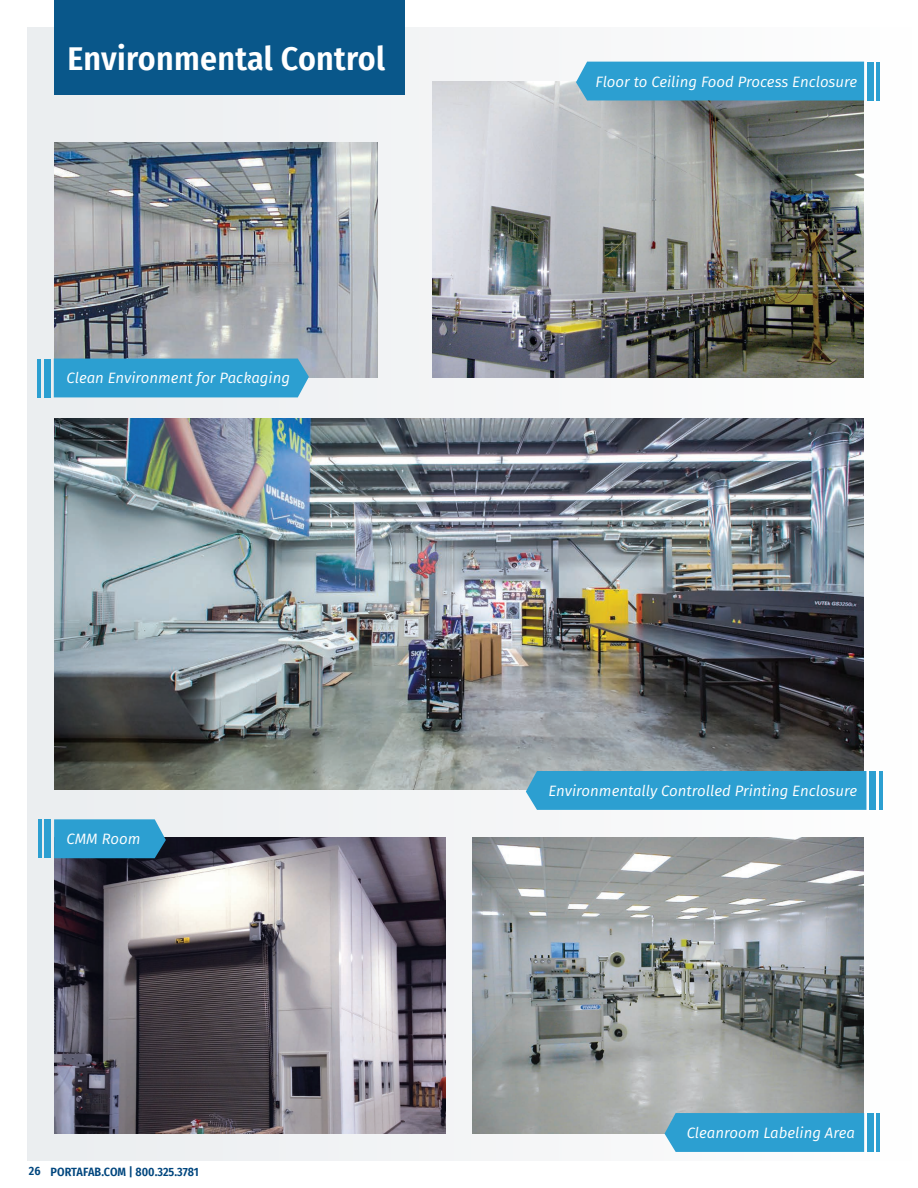
<style>
.page{position:relative;width:918px;height:1188px;background:#fff}
.page>*{position:absolute;margin:0;border:0;box-sizing:border-box;transform-origin:0 0}
.t1{font:600 33px "Fira Sans Condensed";letter-spacing:.01em;color:#fff}
.teale_copy{font:italic 15px "Fira Sans";color:#fff}
.t2{font:600 12px "Fira Sans Condensed";color:#00467e}
</style>
<div class="page">
<div style="left:27px;top:27px;width:891px;height:1134px;background:#f3f5f6"></div>
<img style="left:54px;top:418px;width:810px;height:371px">
<div style="left:54px;top:0;width:351px;height:94px;background:#09578a"></div>
<img style="left:432px;top:81px;width:432px;height:297px">
<img style="left:54px;top:837px;width:392px;height:297px">
<img style="left:472px;top:837px;width:392px;height:297px">
<div style="left:576px;top:62px;width:288px;height:38px;background:#2c9fd1"></div>
<div style="left:867px;top:62px;width:7px;height:38px;background:#2c9fd1"></div>
<hr style="left:876px;top:62px;width:4px;height:38px;background:#2c9fd1">
<img style="left:54px;top:143px;width:324px;height:235px">
<div style="left:526px;top:771px;width:340px;height:39px;background:#2c9fd1"></div>
<div style="left:869px;top:771px;width:7px;height:39px;background:#2c9fd1"></div>
<hr style="left:879px;top:771px;width:4px;height:39px;background:#2c9fd1">
<svg style="left:54px;top:819px;width:112px;height:39px;background:#329ecd"></svg>
<div style="left:45px;top:819px;width:6px;height:39px;background:#2c9fd1"></div>
<hr style="left:38px;top:819px;width:4px;height:39px;background:#2c9fd1">
<div style="left:665px;top:1113px;width:199px;height:39px;background:#2c9fd1"></div>
<div style="left:867px;top:1113px;width:7px;height:39px;background:#2c9fd1"></div>
<hr style="left:876px;top:1113px;width:4px;height:39px;background:#2c9fd1">
<div style="left:54px;top:359px;width:255px;height:38px;background:#2c9fd1"></div>
<div style="left:44px;top:359px;width:7px;height:38px;background:#2c9fd1"></div>
<hr style="left:38px;top:359px;width:3px;height:38px;background:#2c9fd1">
<h1 class="t1" style="left:68px;top:31px;width:319px">Environmental Control</h1>
<p class="teale_copy" style="left:67px;top:367px;width:225px">Clean Environment for Packaging</p>
<p class="teale_copy" style="left:66px;top:827px;width:76px">CMM Room</p>
<p class="t2" style="left:29px;top:1162px;width:171px">26 PORTAFAB.COM | 800.325.3781</p>
<p class="teale_copy" style="left:596px;top:71px;width:263px">Floor to Ceiling Food Process Enclosure</p>
<p class="teale_copy" style="left:549px;top:780px;width:310px">Environmentally Controlled Printing Enclosure</p>
<p class="teale_copy" style="left:687px;top:1122px;width:170px">Cleanroom Labeling Area</p>
</div>
